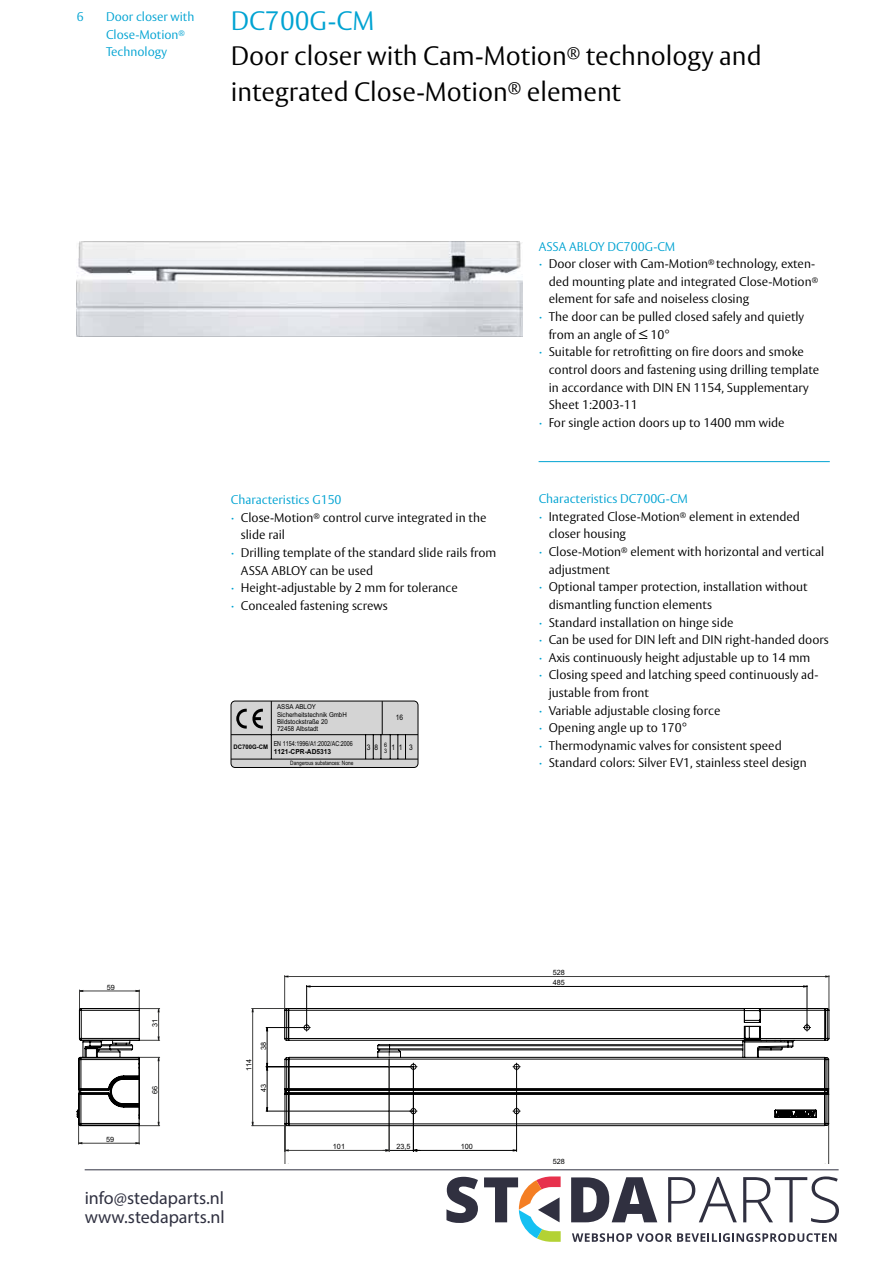
<style>
.page{position:relative;width:893px;height:1263px;background:#fff}
.page>*{position:absolute;margin:0;border:0;box-sizing:border-box;transform-origin:0 0}
.t1{font:300 26.4px/35.2px "ASSA Vesta";color:#000}
.t2{font:300 26.4px "ASSA Vesta";color:#00a3d2}
.t3{font:18px/19.5px "Myriad Pro";color:#303141}
.t4{font:300 15.45px "ASSA Vesta";color:#000}
.t5{font:300 12.45px/17.5px "ASSA Vesta";color:#000}
.t6{font:300 12.45px/17.5px "ASSA Vesta";color:#00a3d2}
.t7{font:12.45px "ASSA Vesta";color:#00a3d2}
.t8{font:7.65px "Arial";color:#000;scale:.86 1}
.t9{font:7.35px "Arial";color:#000}
.t10{font:300 7.2px "ASSA Vesta";color:#000}
.t11{font:300 7.2px "ASSA Vesta";color:#00a3d2}
.t12{font:6.9px "Arial Narrow";color:#000;scale:.96 1}
.t13{font:700 6.9px "Arial";color:#000;scale:.96 1}
.t14{font:6.75px/7.4px "Arial";color:#000;scale:.92 1}
.t15{font:700 6.3px "Arial";color:#000;scale:.96 1}
.t16{font:6.15px "Arial";color:#000;scale:.86 1}
.t17{font:6px "Arial Narrow";color:#000}
</style>
<div class="page">
<svg style="left:78px;top:977px;width:751px;height:186px"></svg>
<hr style="left:306px;top:985px;width:1px;height:42px;background:#000">
<hr style="left:807px;top:985px;width:1px;height:42px;background:#000">
<hr style="left:266px;top:1111px;width:147px;height:1px;background:#000">
<hr style="left:266px;top:1027px;width:41px;height:1px;background:#000">
<hr style="left:266px;top:1066px;width:144px;height:1px;background:#000">
<hr style="left:285px;top:1123px;width:1px;height:40px;background:#3f3f3e">
<hr style="left:828px;top:1123px;width:1px;height:40px;background:#3f3f3e">
<hr style="left:285px;top:1164px;width:544px;height:1px;background:#3f3f3e">
<hr style="left:284px;top:975px;width:1px;height:35px;background:#3f3f3e">
<hr style="left:829px;top:975px;width:1px;height:35px;background:#3f3f3e">
<hr style="left:252px;top:1125px;width:37px;height:1px;background:#3f3f3e">
<hr style="left:252px;top:1008px;width:37px;height:1px;background:#3f3f3e">
<svg style="left:307px;top:986px;width:500px;height:165px"></svg>
<svg style="left:267px;top:1028px;width:1px;height:83px"></svg>
<svg style="left:285px;top:1126px;width:135px;height:25px"></svg>
<svg style="left:285px;top:976px;width:544px;height:1px"></svg>
<svg style="left:252px;top:1009px;width:1px;height:116px"></svg>
<svg style="left:284px;top:1008px;width:545px;height:118px"></svg>
<svg style="left:77px;top:990px;width:83px;height:154px"></svg>
<img style="left:77px;top:242px;width:445px;height:94px">
<hr style="left:539px;top:461px;width:291px;height:1px;background:#00a3d2">
<svg style="left:231px;top:701px;width:187px;height:66px"></svg>
<hr style="left:382px;top:701px;width:1px;height:34px;background:#000">
<svg style="left:572px;top:1233px;width:264px;height:9px"></svg>
<svg style="left:446px;top:1177px;width:32px;height:46px"></svg>
<svg style="left:571px;top:1177px;width:86px;height:45px"></svg>
<svg style="left:668px;top:1177px;width:69px;height:45px"></svg>
<svg style="left:743px;top:1176px;width:96px;height:47px"></svg>
<svg style="left:484px;top:1176px;width:77px;height:66px"></svg>
<hr style="left:85px;top:1169px;width:754px;height:1px;background:#303141">
<p class="t6" style="left:77px;top:9px;width:8px">6</p>
<p class="t6" style="left:106px;top:9px;width:90px">Door closer with</p>
<p class="t6" style="left:106px;top:26px;width:74px">Close-Motion<br>Technology</p>
<p class="t11" style="left:179px;top:28px;width:8px">R</p>
<h1 class="t2" style="left:231px;top:5px;width:145px">DC700G-CM</h1>
<h1 class="t1" style="left:527px;top:40px;width:96px;text-indent:-296px">Door closer with Cam-Motion element</h1>
<h1 class="t1" style="left:586px;top:40px;width:177px">technology and</h1>
<p class="t4" style="left:567px;top:42px;width:15px">®</p>
<h1 class="t1" style="left:231px;top:75px;width:278px">integrated Close-Motion</h1>
<p class="t4" style="left:508px;top:77px;width:15px">®</p>
<p class="t6" style="left:539px;top:238px;width:138px">ASSA ABLOY DC700G-CM</p>
<p class="t7" style="left:539px;top:256px;width:5px">∙</p>
<p class="t5" style="left:716px;top:256px;width:101px">technology, exten-</p>
<p class="t5" style="left:549px;top:256px;width:161px">Door closer with Cam-Motion</p>
<p class="t10" style="left:708px;top:257px;width:8px">®</p>
<p class="t5" style="left:549px;top:273px;width:264px">ded mounting plate and integrated Close-Motion</p>
<p class="t10" style="left:812px;top:275px;width:8px">R</p>
<p class="t5" style="left:549px;top:291px;width:257px">element for safe and noiseless closing<br>The door can be pulled closed safely and quietly</p>
<p class="t7" style="left:539px;top:309px;width:5px">∙</p>
<p class="t5" style="left:549px;top:326px;width:257px">from an angle of ≥ 10°<br>Suitable for retrofitting on fire doors and smoke</p>
<p class="t7" style="left:539px;top:344px;width:5px">∙</p>
<p class="t5" style="left:549px;top:361px;width:272px">control doors and fastening using drilling template in accordance with DIN EN 1154, Supplementary Sheet 1:2003-11<br>For single action doors up to 1400 mm wide</p>
<p class="t7" style="left:539px;top:415px;width:5px">∙</p>
<p class="t6" style="left:231px;top:492px;width:112px">Characteristics G150</p>
<p class="t5" style="left:323px;top:509px;width:165px">control curve integrated in the</p>
<p class="t5" style="left:241px;top:509px;width:74px">Close-Motion</p>
<p class="t10" style="left:313px;top:511px;width:8px">®</p>
<p class="t7" style="left:231px;top:510px;width:5px">∙</p>
<p class="t6" style="left:539px;top:491px;width:151px">Characteristics DC700G-CM</p>
<p class="t7" style="left:539px;top:509px;width:5px">∙</p>
<p class="t5" style="left:689px;top:508px;width:112px">element in extended</p>
<p class="t5" style="left:549px;top:508px;width:133px">Integrated Close-Motion</p>
<p class="t10" style="left:680px;top:510px;width:8px">®</p>
<p class="t5" style="left:241px;top:527px;width:257px">slide rail<br>Drilling template of the standard slide rails from</p>
<p class="t7" style="left:231px;top:545px;width:5px">∙</p>
<p class="t5" style="left:549px;top:526px;width:79px">closer housing</p>
<p class="t5" style="left:630px;top:543px;width:195px">element with horizontal and vertical</p>
<p class="t5" style="left:549px;top:543px;width:74px">Close-Motion</p>
<p class="t10" style="left:621px;top:545px;width:8px">®</p>
<p class="t7" style="left:539px;top:544px;width:5px">∙</p>
<p class="t5" style="left:241px;top:562px;width:218px">ASSA ABLOY can be used<br>Height-adjustable by 2 mm for tolerance</p>
<p class="t7" style="left:231px;top:580px;width:5px">∙</p>
<p class="t5" style="left:549px;top:561px;width:260px">adjustment<br>Optional tamper protection, installation without</p>
<p class="t7" style="left:539px;top:579px;width:5px">∙</p>
<p class="t5" style="left:241px;top:597px;width:148px">Concealed fastening screws</p>
<p class="t7" style="left:231px;top:598px;width:5px">∙</p>
<p class="t5" style="left:549px;top:596px;width:186px">dismantling function elements<br>Standard installation on hinge side</p>
<p class="t7" style="left:539px;top:615px;width:5px">∙</p>
<p class="t5" style="left:549px;top:632px;width:282px">Can be used for DIN left and DIN right-handed doors</p>
<p class="t7" style="left:539px;top:632px;width:5px">∙</p>
<p class="t5" style="left:549px;top:649px;width:263px">Axis continuously height adjustable up to 14 mm</p>
<p class="t7" style="left:539px;top:650px;width:5px">∙</p>
<p class="t5" style="left:549px;top:667px;width:271px">Closing speed and latching speed continuously ad-</p>
<p class="t7" style="left:539px;top:667px;width:5px">∙</p>
<p class="t5" style="left:549px;top:684px;width:102px">justable from front</p>
<p class="t14" style="left:277px;top:703px;width:77px">ASSA ABLOY<br>Sicherheitstechnik GmbH<br>Bildstockstraße 20<br>72458 Albstadt</p>
<p class="t8" style="left:396px;top:713px;width:10px">16</p>
<p class="t5" style="left:549px;top:702px;width:173px">Variable adjustable closing force</p>
<p class="t7" style="left:539px;top:703px;width:5px">∙</p>
<p class="t5" style="left:549px;top:720px;width:140px">Opening angle up to 170°</p>
<p class="t7" style="left:539px;top:720px;width:5px">∙</p>
<p class="t12" style="left:274px;top:738px;width:84px">EN 1154:1996/A1:2002/AC:2006</p>
<p class="t15" style="left:233px;top:742px;width:37px">DC700G-CM</p>
<p class="t13" style="left:274px;top:747px;width:61px">1121-CPR-AD5313</p>
<p class="t17" style="left:290px;top:759px;width:65px">Dangerous substances: None</p>
<p class="t16" style="left:384px;top:740px;width:5px">6</p>
<p class="t8" style="left:375px;top:742px;width:6px">8</p>
<p class="t8" style="left:399px;top:742px;width:6px">1</p>
<p class="t8" style="left:367px;top:742px;width:6px">3</p>
<p class="t8" style="left:391px;top:742px;width:6px">1</p>
<p class="t16" style="left:384px;top:747px;width:5px">3</p>
<p class="t8" style="left:409px;top:742px;width:6px">3</p>
<p class="t5" style="left:549px;top:737px;width:235px">Thermodynamic valves for consistent speed</p>
<p class="t7" style="left:539px;top:738px;width:5px">∙</p>
<p class="t5" style="left:549px;top:755px;width:259px">Standard colors: Silver EV1, stainless steel design</p>
<p class="t7" style="left:539px;top:755px;width:5px">∙</p>
<p class="t9" style="left:107px;top:982px;width:10px">59</p>
<p class="t9" style="left:106px;top:1135px;width:10px">59</p>
<p class="t9" style="left:150px;top:1027px;width:10px;rotate:-90deg">31</p>
<p class="t9" style="left:150px;top:1094px;width:10px;rotate:-90deg">66</p>
<h2 class="t3" style="left:85px;top:1188px;width:142px">info@stedaparts.nl www.stedaparts.nl</h2>
<p class="t9" style="left:244px;top:1071px;width:14px;rotate:-90deg">114</p>
<p class="t9" style="left:259px;top:1050px;width:10px;rotate:-90deg">38</p>
<p class="t9" style="left:259px;top:1091px;width:10px;rotate:-90deg">43</p>
<p class="t9" style="left:333px;top:1142px;width:14px">101</p>
<p class="t9" style="left:396px;top:1142px;width:16px">23,5</p>
<p class="t9" style="left:461px;top:1142px;width:14px">100</p>
<p class="t9" style="left:553px;top:968px;width:14px">528</p>
<p class="t9" style="left:553px;top:978px;width:14px">485</p>
<p class="t9" style="left:553px;top:1156px;width:14px">528</p>
</div>
